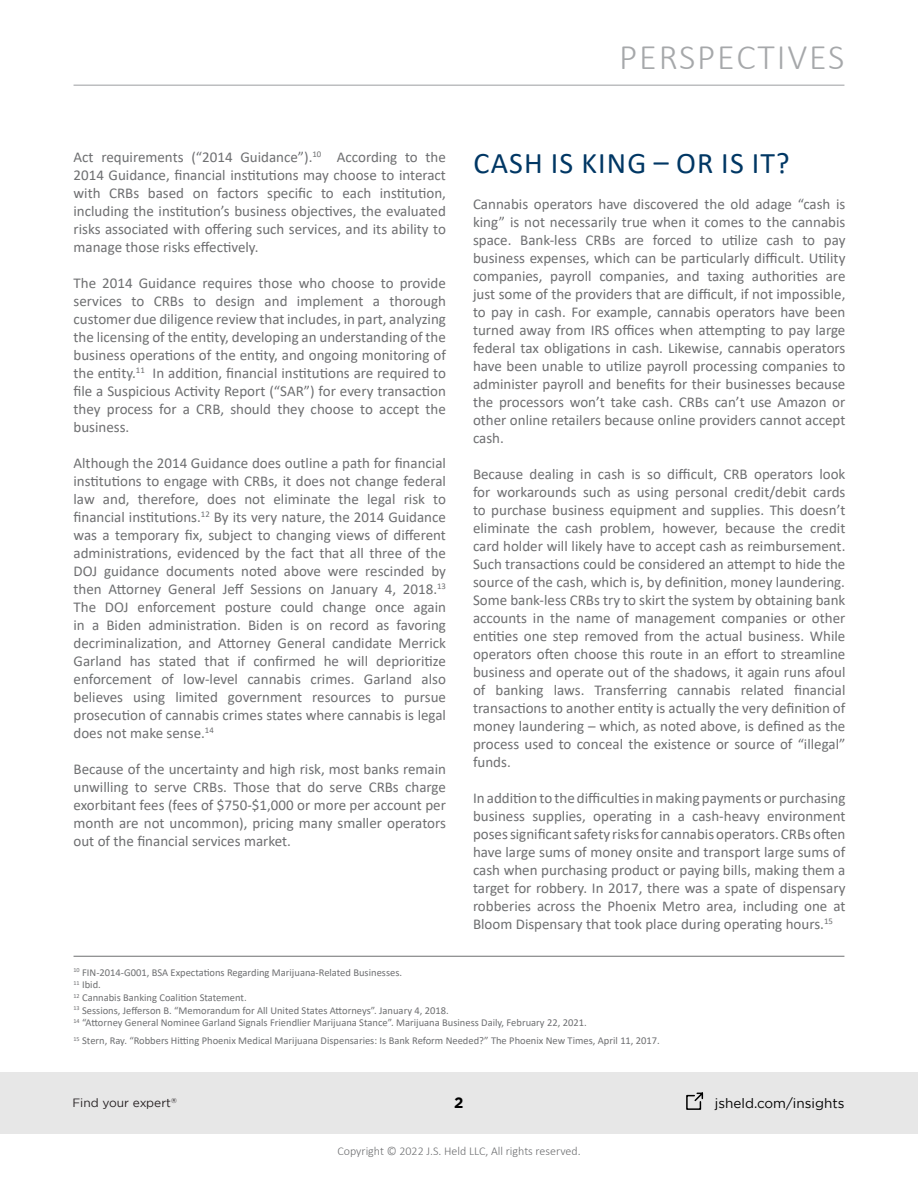
<style>
.page{position:relative;width:918px;height:1188px;background:#fff}
.page>*{position:absolute;margin:0;border:0;box-sizing:border-box;transform-origin:0 0}
.t1{font:300 36px "Calibri";letter-spacing:.05em;color:#a6a8aa}
.t2{font:30px "Calibri";letter-spacing:.04em;color:#003764}
.t3{font:15px/18px "Calibri";color:#6e6f71;text-align:justify}
.t4{font:700 15px "Gotham";color:#000}
.t5{font:13.5px "Gotham";color:#000}
.t6{font:300 12px "Calibri";color:#6e6f71}
.t7{font:12px "Gotham";color:#241f21}
.t8{font:10.5px/12.6px "Calibri";color:#6e6f71}
.t9{font:7.05px "Gotham";color:#241f21}
</style>
<div class="page">
<div style="left:0;top:1072px;width:918px;height:62px;background:#e7e7e7"></div>
<hr style="left:74px;top:85px;width:770px;height:1px;background:#a6a8ab">
<svg style="left:686px;top:1092px;width:18px;height:18px"></svg>
<hr style="left:74px;top:956px;width:770px;height:1px;background:#6e6f71">
<h1 class="t1" style="left:619px;top:35px;width:227px">PERSPECTIVES</h1>
<p class="t3" style="left:74px;top:148px;width:374px">Act requirements (“2014 Guidance”).<sup>10</sup> According to the 2014 Guidance, financial institutions may choose to interact with CRBs based on factors specific to each institution, including the institution’s business objectives, the evaluated risks associated with offering such services, and its ability to manage those risks effectively.</p>
<p class="t3" style="left:74px;top:274px;width:374px">The 2014 Guidance requires those who choose to provide services to CRBs to design and implement a thorough customer due diligence review that includes, in part, analyzing the licensing of the entity, developing an understanding of the business operations of the entity, and ongoing monitoring of the entity.<sup>11</sup> In addition, financial institutions are required to file a Suspicious Activity Report (“SAR”) for every transaction they process for a CRB, should they choose to accept the business.</p>
<p class="t3" style="left:74px;top:454px;width:374px">Although the 2014 Guidance does outline a path for financial institutions to engage with CRBs, it does not change federal law and, therefore, does not eliminate the legal risk to financial institutions.<sup>12</sup> By its very nature, the 2014 Guidance was a temporary fix, subject to changing views of different administrations, evidenced by the fact that all three of the DOJ guidance documents noted above were rescinded by then Attorney General Jeff Sessions on January 4, 2018.<sup>13<br></sup>The DOJ enforcement posture could change once again in a Biden administration. Biden is on record as favoring decriminalization, and Attorney General candidate Merrick Garland has stated that if confirmed he will deprioritize enforcement of low-level cannabis crimes. Garland also believes using limited government resources to pursue prosecution of cannabis crimes states where cannabis is legal does not make sense.<sup>14</sup></p>
<p class="t3" style="left:74px;top:760px;width:374px">Because of the uncertainty and high risk, most banks remain unwilling to serve CRBs. Those that do serve CRBs charge exorbitant fees (fees of $750-$1,000 or more per account per month are not uncommon), pricing many smaller operators out of the financial services market.</p>
<h2 class="t2" style="left:474px;top:142px;width:318px">CASH IS KING – OR IS IT?</h2>
<p class="t3" style="left:473px;top:195px;width:374px">Cannabis operators have discovered the old adage “cash is king” is not necessarily true when it comes to the cannabis space. Bank-less CRBs are forced to utilize cash to pay business expenses, which can be particularly difficult. Utility companies, payroll companies, and taxing authorities are just some of the providers that are difficult, if not impossible, to pay in cash. For example, cannabis operators have been turned away from IRS offices when attempting to pay large federal tax obligations in cash. Likewise, cannabis operators have been unable to utilize payroll processing companies to administer payroll and benefits for their businesses because the processors won’t take cash. CRBs can’t use Amazon or other online retailers because online providers cannot accept cash.</p>
<p class="t3" style="left:473px;top:465px;width:374px">Because dealing in cash is so difficult, CRB operators look for workarounds such as using personal credit/debit cards to purchase business equipment and supplies. This doesn’t eliminate the cash problem, however, because the credit card holder will likely have to accept cash as reimbursement.<br>Such transactions could be considered an attempt to hide the source of the cash, which is, by definition, money laundering.<br>Some bank-less CRBs try to skirt the system by obtaining bank accounts in the name of management companies or other entities one step removed from the actual business. While operators often choose this route in an effort to streamline business and operate out of the shadows, it again runs afoul of banking laws. Transferring cannabis related financial transactions to another entity is actually the very definition of money laundering – which, as noted above, is defined as the process used to conceal the existence or source of “illegal” funds.</p>
<p class="t3" style="left:473px;top:789px;width:374px">In addition to the difficulties in making payments or purchasing business supplies, operating in a cash-heavy environment poses significant safety risks for cannabis operators. CRBs often have large sums of money onsite and transport large sums of cash when purchasing product or paying bills, making them a target for robbery. In 2017, there was a spate of dispensary robberies across the Phoenix Metro area, including one at Bloom Dispensary that took place during operating hours.<sup>15</sup></p>
<p class="t8" style="left:74px;top:966px;width:515px"><sup>10</sup> FIN-2014-G001, BSA Expectations Regarding Marijuana-Related Businesses.<br><sup>11</sup> Ibid.<br><sup>12</sup> Cannabis Banking Coalition Statement.<br><sup>13</sup> Sessions, Jefferson B. “Memorandum for All United States Attorneys”. January 4, 2018.<br><sup>14</sup> “Attorney General Nominee Garland Signals Friendlier Marijuana Stance”. Marijuana Business Daily, February 22, 2021.</p>
<p class="t8" style="left:74px;top:1034px;width:588px"><sup>15</sup> Stern, Ray. “Robbers Hitting Phoenix Medical Marijuana Dispensaries: Is Bank Reform Needed?” The Phoenix New Times, April 11, 2017.</p>
<p class="t7" style="left:72px;top:1096px;width:100px">Find your expert</p>
<p class="t4" style="left:454px;top:1093px;width:11px">2</p>
<p class="t5" style="left:715px;top:1095px;width:131px">jsheld.com/insights</p>
<p class="t9" style="left:171px;top:1096px;width:7px">®</p>
<p class="t6" style="left:337px;top:1144px;width:245px">Copyright © 2022 J.S. Held LLC, All rights reserved.</p>
</div>
